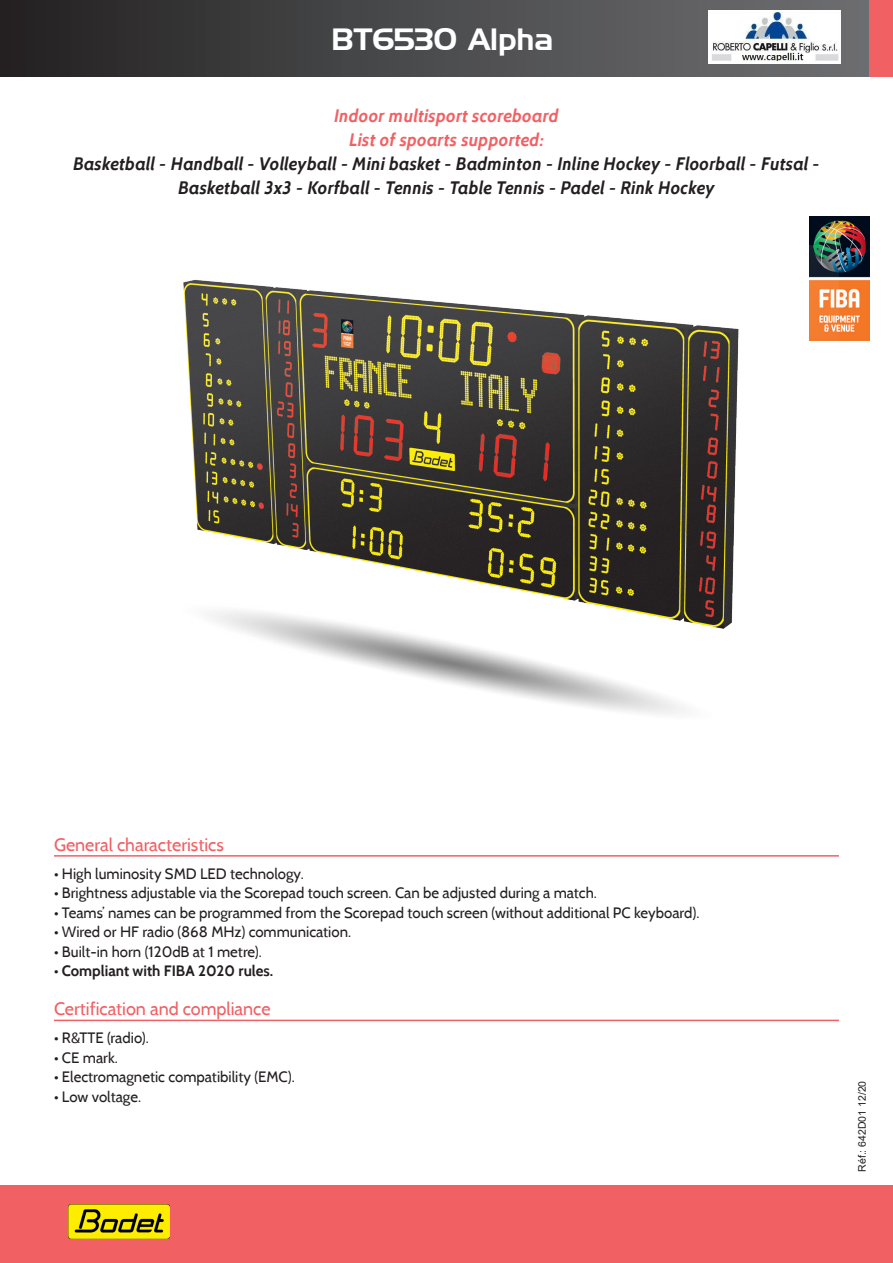
<style>
.page{position:relative;width:893px;height:1263px;background:#fff}
.page>*{position:absolute;margin:0;border:0;box-sizing:border-box;transform-origin:0 0}
.t1{font:30px "Handel Gothic BT";color:#fff}
.t2{font:italic 700 18px/24px "Cabin";color:#231f20;text-align:center}
.t3{font:italic 700 18px "Cabin";color:#f16164}
.Titre{font:18px "Cabin";color:#f16063}
.t4{font:15px "Cabin";color:#231f20}
.t5{font:700 15px "Cabin";color:#231f20}
.t6{font:10.5px "Arial";color:#231f20}
</style>
<div class="page">
<div style="left:0;top:1185px;width:893px;height:78px;background:#f16063"></div>
<img style="left:68px;top:1204px;width:101px;height:34px">
<div style="left:0;top:0;width:892px;height:77px;background:linear-gradient(to right,#222020,#7a7c7f)"></div>
<div style="left:870px;top:0;width:23px;height:77px;background:#f16063"></div>
<img style="left:809px;top:217px;width:61px;height:124px">
<hr style="left:54px;top:855px;width:785px;height:2px;background:#f16063">
<hr style="left:54px;top:1020px;width:785px;height:1px;background:#f16063">
<img style="left:183px;top:245px;width:656px;height:469px">
<img style="left:709px;top:11px;width:131px;height:53px">
<h1 class="t1" style="left:331px;top:21px;width:224px">BT6530 Alpha</h1>
<p class="t3" style="left:334px;top:105px;width:226px">Indoor multisport scoreboard</p>
<p class="t3" style="left:349px;top:129px;width:196px">List of spoarts supported:</p>
<p class="t2" style="left:73px;top:152px;width:748px">Basketball - Handball - Volleyball - Mini basket - Badminton - Inline Hockey - Floorball - Futsal -<br>Basketball 3x3 - Korfball - Tennis - Table Tennis - Padel - Rink Hockey</p>
<p class="Titre" style="left:54px;top:833px;width:171px">General characteristics</p>
<p class="t4" style="left:54px;top:864px;width:251px">• High luminosity SMD LED technology.</p>
<p class="t4" style="left:54px;top:884px;width:544px">• Brightness adjustable via the Scorepad touch screen. Can be adjusted during a match.</p>
<p class="t4" style="left:54px;top:903px;width:647px">• Teams’ names can be programmed from the Scorepad touch screen (without additional PC keyboard).</p>
<p class="t4" style="left:54px;top:923px;width:299px">• Wired or HF radio (868 MHz) communication.</p>
<p class="t4" style="left:54px;top:942px;width:209px">• Built-in horn (120dB at 1 metre).</p>
<p class="t5" style="left:54px;top:962px;width:221px">• Compliant with FIBA 2020 rules.</p>
<p class="Titre" style="left:54px;top:998px;width:218px">Certification and compliance</p>
<p class="t4" style="left:54px;top:1029px;width:96px">• R&amp;TTE (radio).</p>
<p class="t4" style="left:54px;top:1048px;width:65px">• CE mark.</p>
<p class="t4" style="left:54px;top:1068px;width:242px">• Electromagnetic compatibility (EMC).</p>
<p class="t4" style="left:54px;top:1087px;width:89px">• Low voltage.</p>
<p class="t6" style="left:855px;top:1172px;width:93px;rotate:-90deg">Réf.: 642D01 12/20</p>
</div>
